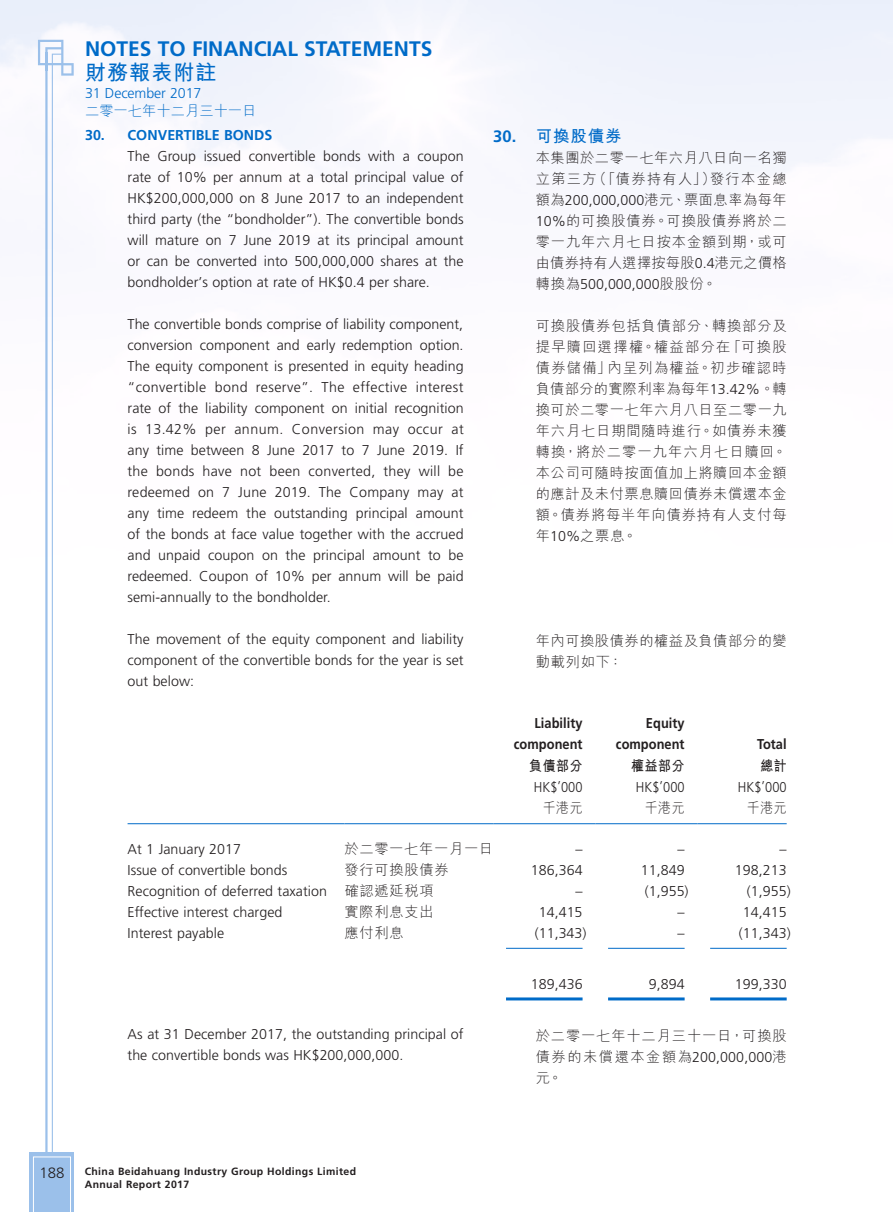
<style>
.page{position:relative;width:893px;height:1212px;background:#fff}
.page>*{position:absolute;margin:0;border:0;box-sizing:border-box;transform-origin:0 0}
.t1{font:700 21px "Frutiger LT Std";color:#006bc8}
.t2{font:700 21px "M Hei HK";letter-spacing:.055em;color:#006bc8}
.C_Heading_1{font:700 16.5px "M Hei HK";letter-spacing:.055em;color:#006bc8}
.t3{font:300 15px "Frutiger LT Std";color:#231f20}
.Body_Text{font:300 14.25px/21px "Frutiger LT Std";letter-spacing:.005em;color:#231f20;text-align:justify}
.C_Body_Text{font:300 14.25px/21px "M Hei HK";letter-spacing:.06em;color:#231f20;text-align:justify}
.Body_Text-2{font:700 14.25px "Frutiger LT Std";letter-spacing:.005em;color:#231f20;scale:.9 1}
.Body_Text-3{font:300 14.25px "M Hei HK";letter-spacing:.055em;color:#231f20}
.C_Body_Text-2{font:300 14.25px/21px "M Hei HK";letter-spacing:.04em;color:#231f20}
.Body_Text-4{font:300 14.25px "Frutiger LT Std";letter-spacing:.005em;color:#231f20;scale:.9 1}
.Heading_1{font:700 14.25px "Frutiger LT Std";letter-spacing:.005em;color:#006bc8}
.t4{font:300 14.25px "Frutiger LT Std";letter-spacing:-.005em;color:#006bc8}
.t5{font:300 14.25px "M Hei HK";letter-spacing:.005em;color:#006bc8}
.Body_Text-5{font:700 14.25px "M Hei HK";letter-spacing:.055em;color:#231f20;scale:.9 1}
.Body_Text-6{font:300 14.25px "M Hei HK";letter-spacing:.055em;color:#231f20;scale:.9 1}
.t6{font:700 10.5px/12.8px "Frutiger LT Std";letter-spacing:.035em;color:#231f20}
.s1{font-family:"Frutiger LT Std"}
</style>
<div class="page">
<div style="left:30px;top:1152px;width:44px;height:60px;background:#9bc0ea"></div>
<svg style="left:33px;top:40px;width:41px;height:1172px"></svg>
<hr style="left:45px;top:52px;width:3px;height:19px;background:#9bc0ea">
<hr style="left:128px;top:823px;width:216px;height:1px;background:#006bc8">
<hr style="left:344px;top:823px;width:149px;height:1px;background:#006bc8">
<hr style="left:493px;top:823px;width:102px;height:1px;background:#006bc8">
<hr style="left:595px;top:823px;width:102px;height:1px;background:#006bc8">
<hr style="left:697px;top:823px;width:90px;height:1px;background:#006bc8">
<hr style="left:506px;top:948px;width:77px;height:1px;background:#006bc8">
<hr style="left:608px;top:948px;width:77px;height:1px;background:#006bc8">
<hr style="left:710px;top:948px;width:77px;height:1px;background:#006bc8">
<hr style="left:506px;top:997px;width:77px;height:3px;background:#006bc8">
<hr style="left:608px;top:997px;width:77px;height:3px;background:#006bc8">
<hr style="left:710px;top:997px;width:77px;height:3px;background:#006bc8">
<h1 class="t1" style="left:85px;top:36px;width:349px">NOTES TO FINANCIAL STATEMENTS</h1>
<h1 class="t2" style="left:85px;top:57px;width:133px">財務報表附註</h1>
<p class="t4" style="left:85px;top:85px;width:118px">31 December 2017</p>
<p class="t5" style="left:85px;top:103px;width:173px">二零一七年十二月三十一日</p>
<p class="Heading_1" style="left:85px;top:127px;width:189px">30. CONVERTIBLE BONDS</p>
<p class="Body_Text" style="left:128px;top:146px;width:338px">The Group issued convertible bonds with a coupon rate of 10% per annum at a total principal value of HK$200,000,000 on 8 June 2017 to an independent third party (the “bondholder”). The convertible bonds will mature on 7 June 2019 at its principal amount or can be converted into 500,000,000 shares at the bondholder’s option at rate of HK$0.4 per share.</p>
<p class="Body_Text" style="left:128px;top:314px;width:338px">The convertible bonds comprise of liability component, conversion component and early redemption option.<br>The equity component is presented in equity heading “convertible bond reserve”. The effective interest rate of the liability component on initial recognition is 13.42% per annum. Conversion may occur at any time between 8 June 2017 to 7 June 2019. If the bonds have not been converted, they will be redeemed on 7 June 2019. The Company may at any time redeem the outstanding principal amount of the bonds at face value together with the accrued and unpaid coupon on the principal amount to be redeemed. Coupon of 10% per annum will be paid semi-annually to the bondholder.</p>
<p class="Body_Text" style="left:128px;top:629px;width:338px">The movement of the equity component and liability component of the convertible bonds for the year is set out below:</p>
<p class="C_Heading_1" style="left:493px;top:124px;width:130px"><span class="s1">30.</span> 可換股債券</p>
<p class="C_Body_Text" style="left:536px;top:147px;width:252px">本集團於二零一七年六月八日向一名獨立第三方（「債券持有人」）發行本金總額為<span class="s1">200,000,000</span>港元、票面息率為每年<span class="s1">10%</span>的可換股債券。可換股債券將於二零一九年六月七日按本金額到期，或可由債券持有人選擇按每股<span class="s1">0.4</span>港元之價格轉換為<span class="s1">500,000,000</span>股股份。</p>
<p class="C_Body_Text" style="left:536px;top:315px;width:252px">可換股債券包括負債部分、轉換部分及提早贖回選擇權。權益部分在「可換股債券儲備」內呈列為權益。初步確認時負債部分的實際利率為每年<span class="s1">13.42%</span>。轉換可於二零一七年六月八日至二零一九年六月七日期間隨時進行。如債券未獲轉換，將於二零一九年六月七日贖回。本公司可隨時按面值加上將贖回本金額的應計及未付票息贖回債券未償還本金額。債券將每半年向債券持有人支付每年<span class="s1">10%</span>之票息。</p>
<p class="C_Body_Text-2" style="left:536px;top:630px;width:252px">年內可換股債券的權益及負債部分的變動載列如下：</p>
<p class="Body_Text-2" style="left:534px;top:715px;width:55px">Liability</p>
<p class="Body_Text-2" style="left:514px;top:736px;width:78px">component</p>
<p class="Body_Text-2" style="left:646px;top:715px;width:44px">Equity</p>
<p class="Body_Text-2" style="left:616px;top:736px;width:78px">component</p>
<p class="Body_Text-2" style="left:757px;top:736px;width:34px">Total</p>
<p class="Body_Text-5" style="left:529px;top:755px;width:61px">負債部分</p>
<p class="Body_Text-5" style="left:631px;top:755px;width:61px">權益部分</p>
<p class="Body_Text-5" style="left:760px;top:755px;width:31px">總計</p>
<p class="Body_Text-4" style="left:534px;top:779px;width:56px">HK$’000</p>
<p class="Body_Text-4" style="left:636px;top:779px;width:56px">HK$’000</p>
<p class="Body_Text-4" style="left:738px;top:779px;width:56px">HK$’000</p>
<p class="Body_Text-6" style="left:543px;top:800px;width:46px">千港元</p>
<p class="Body_Text-6" style="left:645px;top:800px;width:46px">千港元</p>
<p class="Body_Text-6" style="left:747px;top:800px;width:46px">千港元</p>
<p class="Body_Text" style="left:128px;top:838px;width:115px">At 1 January 2017</p>
<p class="Body_Text-3" style="left:344px;top:841px;width:150px">於二零一七年一月一日</p>
<p class="Body_Text" style="left:575px;top:838px;width:9px">–</p>
<p class="Body_Text" style="left:677px;top:838px;width:9px">–</p>
<p class="Body_Text" style="left:779px;top:838px;width:9px">–</p>
<p class="Body_Text" style="left:128px;top:859px;width:161px">Issue of convertible bonds</p>
<p class="Body_Text-3" style="left:344px;top:862px;width:106px">發行可換股債券</p>
<p class="Body_Text" style="left:531px;top:859px;width:53px">186,364</p>
<p class="Body_Text" style="left:641px;top:859px;width:45px">11,849</p>
<p class="Body_Text" style="left:735px;top:859px;width:53px">198,213</p>
<p class="Body_Text" style="left:128px;top:880px;width:201px">Recognition of deferred taxation</p>
<p class="Body_Text-3" style="left:344px;top:883px;width:91px">確認遞延稅項</p>
<p class="Body_Text" style="left:575px;top:880px;width:9px">–</p>
<p class="Body_Text" style="left:645px;top:880px;width:45px">(1,955)</p>
<p class="Body_Text" style="left:747px;top:880px;width:45px">(1,955)</p>
<p class="Body_Text" style="left:128px;top:901px;width:156px">Effective interest charged</p>
<p class="Body_Text-3" style="left:344px;top:904px;width:91px">實際利息支出</p>
<p class="Body_Text" style="left:539px;top:901px;width:45px">14,415</p>
<p class="Body_Text" style="left:677px;top:901px;width:9px">–</p>
<p class="Body_Text" style="left:743px;top:901px;width:45px">14,415</p>
<p class="Body_Text" style="left:128px;top:922px;width:98px">Interest payable</p>
<p class="Body_Text-3" style="left:344px;top:925px;width:61px">應付利息</p>
<p class="Body_Text" style="left:535px;top:922px;width:53px">(11,343)</p>
<p class="Body_Text" style="left:677px;top:922px;width:9px">–</p>
<p class="Body_Text" style="left:739px;top:922px;width:53px">(11,343)</p>
<p class="Body_Text" style="left:531px;top:974px;width:53px">189,436</p>
<p class="Body_Text" style="left:649px;top:974px;width:37px">9,894</p>
<p class="Body_Text" style="left:735px;top:974px;width:53px">199,330</p>
<p class="Body_Text" style="left:128px;top:1023px;width:338px">As at 31 December 2017, the outstanding principal of the convertible bonds was HK$200,000,000.</p>
<p class="C_Body_Text" style="left:536px;top:1025px;width:252px">於二零一七年十二月三十一日，可換股債券的未償還本金額為<span class="s1">200,000,000</span>港元。</p>
<p class="t3" style="left:39px;top:1164px;width:27px">188</p>
<p class="t6" style="left:85px;top:1165px;width:273px">China Beidahuang Industry Group Holdings Limited<br>Annual Report 2017</p>
</div>
